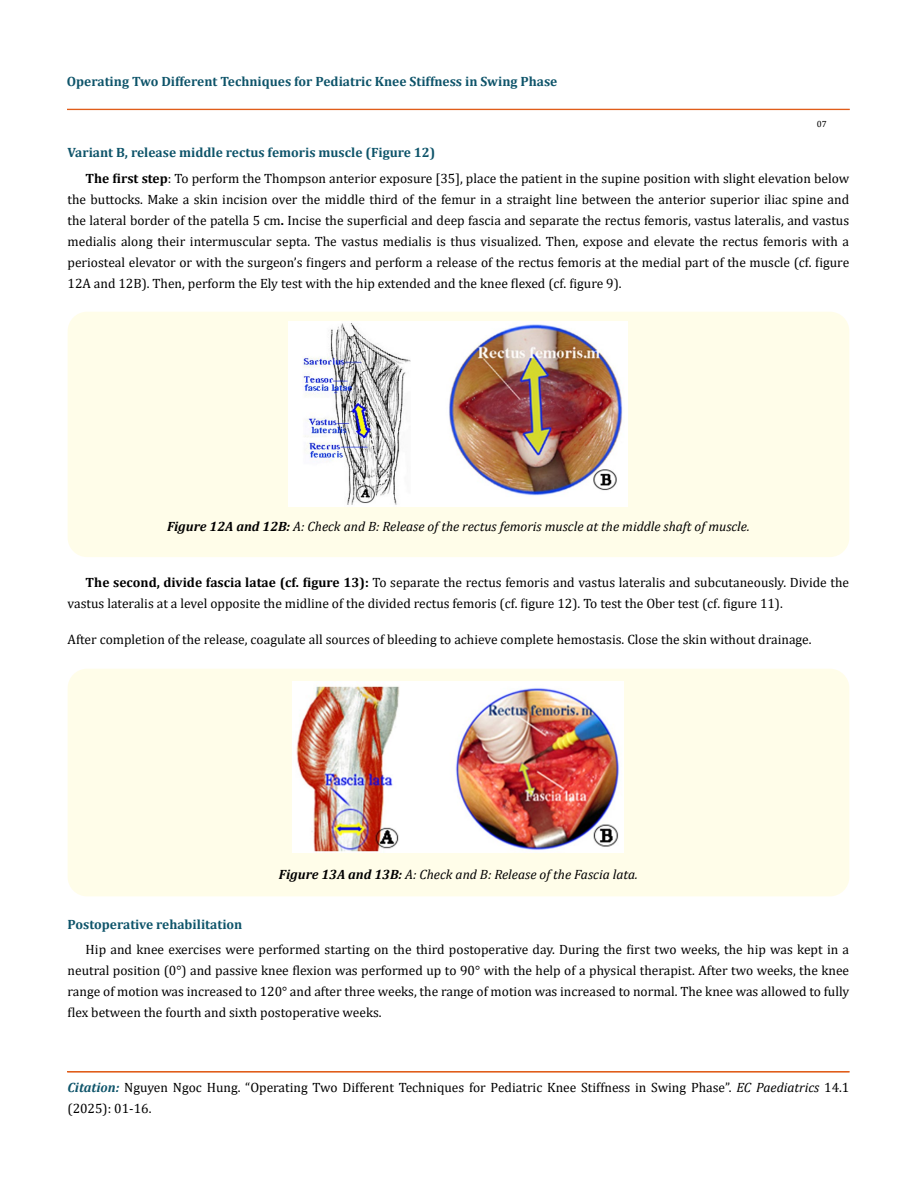
<style>
.page{position:relative;width:917px;height:1188px;background:#fff}
.page>*{position:absolute;margin:0;border:0;box-sizing:border-box;transform-origin:0 0}
.t1{font:13.5px/21px "Cambria";color:#000}
.t2{font:italic 13.5px "Cambria";color:#000}
.t3{font:700 13.5px "Cambria";color:#0e546a}
.t4{font:9px "Cambria";color:#000}
.s1{font-weight:700;color:#0e546a}
.s2{font-weight:700}
.s3{font-weight:700;font-style:italic;color:#0e546a}
.s4{font-style:italic}
</style>
<div class="page">
<div style="left:67px;top:109px;width:782px;height:1px;border:1px solid #e05d1a"></div>
<div style="left:68px;top:312px;width:781px;height:245px;background:#fffde9;border-radius:19px"></div>
<img style="left:289px;top:322px;width:339px;height:185px">
<div style="left:68px;top:669px;width:781px;height:227px;background:#fffde9;border-radius:19px"></div>
<img style="left:293px;top:681px;width:331px;height:172px">
<p class="t3" style="left:67px;top:72px;width:492px">Operating Two Different Techniques for Pediatric Knee Stiffness in Swing Phase</p>
<p class="t4" style="left:816px;top:118px;width:11px">07</p>
<p class="t1" style="left:85px;top:140px;width:765px;line-height:25.5px;text-indent:-18px"><span class="s1">Variant B, release middle rectus femoris muscle (Figure 12)<br></span><span class="s2">The first step</span>: To perform the Thompson anterior exposure [35], place the patient in the supine position with slight elevation below</p>
<p class="t1" style="left:68px;top:188px;width:783px;text-align:justify">the buttocks. Make a skin incision over the middle third of the femur in a straight line between the anterior superior iliac spine and the lateral border of the patella 5 cm<span class="s2">.</span> Incise the superficial and deep fascia and separate the rectus femoris, vastus lateralis, and vastus medialis along their intermuscular septa. The vastus medialis is thus visualized. Then, expose and elevate the rectus femoris with a periosteal elevator or with the surgeon’s fingers and perform a release of the rectus femoris at the medial part of the muscle (cf. figure 12A and 12B). Then, perform the Ely test with the hip extended and the knee flexed (cf. figure 9).</p>
<p class="t2" style="left:167px;top:517px;width:584px"><span class="s2">Figure 12A and 12B:</span> A: Check and B: Release of the rectus femoris muscle at the middle shaft of muscle.</p>
<p class="t1" style="left:68px;top:571px;width:783px;text-indent:18px"><span class="s2">The second, divide fascia latae (cf. figure 13):</span> To separate the rectus femoris and vastus lateralis and subcutaneously. Divide the vastus lateralis at a level opposite the midline of the divided rectus femoris (cf. figure 12). To test the Ober test (cf. figure 11).</p>
<p class="t1" style="left:68px;top:628px;width:745px">After completion of the release, coagulate all sources of bleeding to achieve complete hemostasis. Close the skin without drainage.</p>
<p class="t2" style="left:279px;top:865px;width:360px"><span class="s2">Figure 13A and 13B:</span> A: Check and B: Release of the Fascia lata.</p>
<p class="t3" style="left:68px;top:914px;width:176px">Postoperative rehabilitation</p>
<p class="t1" style="left:68px;top:939px;width:783px;text-align:justify;text-indent:18px">Hip and knee exercises were performed starting on the third postoperative day. During the first two weeks, the hip was kept in a neutral position (0°) and passive knee flexion was performed up to 90° with the help of a physical therapist. After two weeks, the knee range of motion was increased to 120° and after three weeks, the range of motion was increased to normal. The knee was allowed to fully flex between the fourth and sixth postoperative weeks.</p>
<p class="t1" style="left:68px;top:1077px;width:783px"><span class="s3">Citation:</span> Nguyen Ngoc Hung. “Operating Two Different Techniques for Pediatric Knee Stiffness in Swing Phase”. <span class="s4">EC Paediatrics</span> 14.1 (2025): 01-16.</p>
</div>
